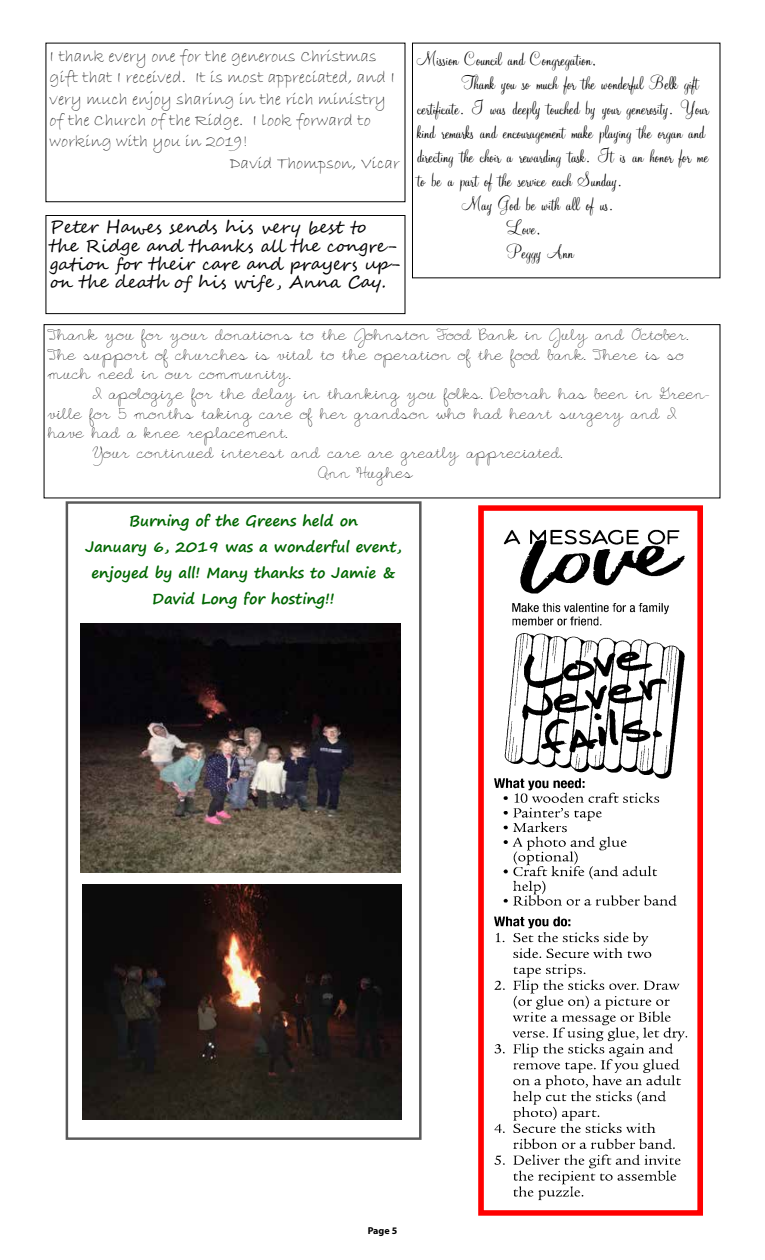
<style>
.page{position:relative;width:765px;height:1260px;background:#fff}
.page>*{position:absolute;margin:0;border:0;box-sizing:border-box;transform-origin:0 0}
.t1{font:19.5px "At Mahogany Script";color:#000}
.t2{font:17.25px "Bradley Hand ITC";color:#333}
.t3{font:17.12px/21.4px "Bradley Hand ITC";color:#333}
.t4{font:17.12px/18.2px "Segoe Script";color:#000}
.t5{font:700 14.75px "Segoe Print";color:#060}
.t6{font:14.62px/19.6px "English Essay";color:#000}
.t7{font:700 14.62px/25.9px "Segoe Print";color:#060;text-align:center}
.t8{font:700 10px "Myriad Pro";color:#000}
</style>
<div class="page">
<div style="left:66px;top:501px;width:356px;height:639px;border:2px solid #595959"></div>
<div style="left:46px;top:215px;width:359px;height:99px;border:1px solid #000"></div>
<div style="left:44px;top:324px;width:676px;height:174px;border:1px solid #000"></div>
<img style="left:81px;top:624px;width:319px;height:249px">
<img style="left:82px;top:885px;width:320px;height:234px">
<img style="left:494px;top:529px;width:194px;height:672px">
<div style="left:478px;top:505px;width:225px;height:711px;border:6px solid #f00"></div>
<p class="t3" style="left:50px;top:46px;width:347px">I thank every one for the generous Christmas gift that I received. It is most appreciated, and I</p>
<p class="t2" style="left:50px;top:88px;width:338px">very much enjoy sharing in the rich ministry</p>
<p class="t3" style="left:50px;top:110px;width:323px">of the Church of the Ridge. I look forward to</p>
<p class="t3" style="left:50px;top:131px;width:200px">working with you in 2019!</p>
<p class="t3" style="left:230px;top:153px;width:171px">David Thompson, Vicar</p>
<h1 class="t1" style="left:416px;top:47px;width:182px">Mission Council and Congregation,</h1>
<h1 class="t1" style="left:461px;top:71px;width:237px">Thank you so much for the wonderful Belk gift</h1>
<h1 class="t1" style="left:416px;top:95px;width:293px">certificate. I was deeply touched by your generosity. Your</h1>
<h1 class="t1" style="left:416px;top:119px;width:289px">kind remarks and encouragement make playing the organ and</h1>
<h1 class="t1" style="left:416px;top:143px;width:293px">directing the choir a rewarding task. It is an honor for me</h1>
<h1 class="t1" style="left:416px;top:167px;width:208px">to be a part of the service each Sunday.</h1>
<h1 class="t1" style="left:461px;top:192px;width:154px">May God be with all of us.</h1>
<h1 class="t1" style="left:507px;top:216px;width:36px">Love,</h1>
<h1 class="t1" style="left:507px;top:240px;width:68px">Peggy Ann</h1>
<p class="t4" style="left:50px;top:219px;width:352px">Peter Hawes sends his very best to<br>the Ridge and thanks all the congre&shy;gation for their care and prayers up&shy;on the death of his wife , Anna Cay.</p>
<p class="t6" style="left:48px;top:325px;width:642px">Thank you for your donations to the Johnston Food Bank in July and October.<br>The support of churches is vital to the operation of the food bank. There is so much need in our community.</p>
<p class="t6" style="left:93px;top:384px;width:618px">I apologize for the delay in thanking you folks. Deborah has been in Green-</p>
<p class="t6" style="left:48px;top:404px;width:630px">ville for 5 months taking care of her grandson who had heart surgery and I</p>
<p class="t6" style="left:48px;top:423px;width:241px">have had a knee replacement.</p>
<p class="t6" style="left:93px;top:443px;width:471px">Your continued interest and care are greatly appreciated.</p>
<p class="t6" style="left:318px;top:463px;width:97px">Ann Hughes</p>
<p class="t7" style="left:129px;top:507px;width:231px">Burning of the Greens held on</p>
<p class="t5" style="left:85px;top:533px;width:318px">January 6, 2019 was a wonderful event,</p>
<p class="t7" style="left:91px;top:559px;width:306px">enjoyed by all! Many thanks to Jamie &amp;<br>David Long for hosting!!</p>
<p class="t8" style="left:368px;top:1224px;width:31px">Page 5</p>
</div>
